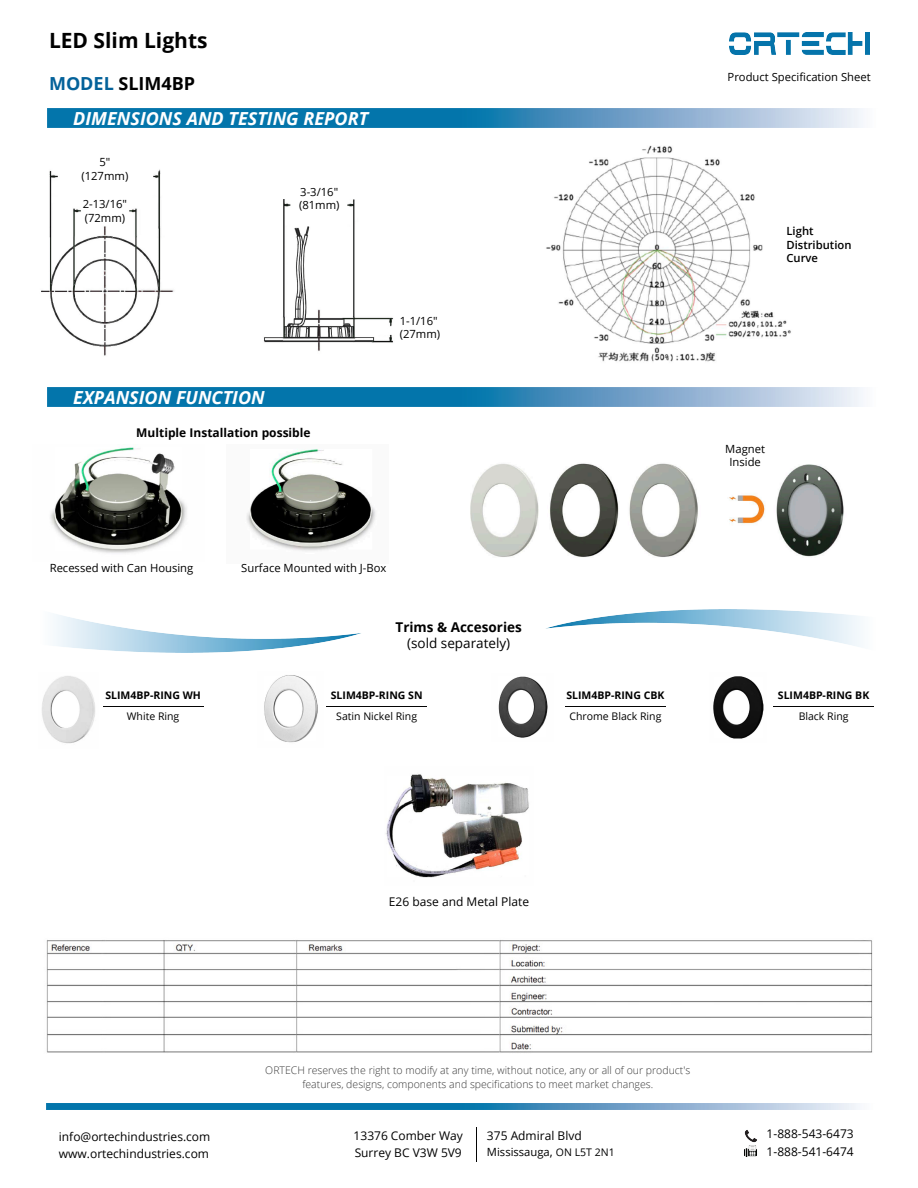
<style>
.page{position:relative;width:918px;height:1188px;background:#fff}
.page>*{position:absolute;margin:0;border:0;box-sizing:border-box;transform-origin:0 0}
.t1{font:700 21px "Open Sans";color:#000}
.t2{font:italic 700 18px "Open Sans";color:#fff}
.t3{font:700 18px "Open Sans";color:#000}
.t4{font:700 13.5px "Open Sans";color:#000}
.t5{font:13.5px "Open Sans";color:#000}
.t6{font:12px/18px "Open Sans";color:#000}
.t7{font:700 12px "Open Sans";color:#000}
.t8{font:11.25px/13.5px "Open Sans";color:#000}
.t9{font:600 11.25px/13.5px "Open Sans";color:#000}
.t10{font:300 10.5px/14.7px "Open Sans";color:#393939;text-align:center}
.t11{font:700 10.5px "Open Sans";color:#000}
.t12{font:10.5px "Open Sans";color:#000}
.s1{color:#04629a}
.s2{font-size:12px}
.s3{font-size:10.5px}
</style>
<div class="page">
<img style="left:546px;top:145px;width:245px;height:217px">
<img style="left:729px;top:33px;width:141px;height:22px">
<svg style="left:744px;top:1130px;width:13px;height:27px"></svg>
<img style="left:46px;top:1103px;width:814px;height:6px">
<img style="left:476px;top:1128px;width:1px;height:34px">
<img style="left:47px;top:108px;width:816px;height:20px">
<img style="left:47px;top:387px;width:816px;height:20px">
<img style="left:41px;top:169px;width:352px;height:187px">
<img style="left:50px;top:447px;width:137px;height:106px">
<img style="left:246px;top:449px;width:130px;height:103px">
<img style="left:470px;top:463px;width:374px;height:94px">
<img style="left:546px;top:609px;width:315px;height:38px">
<img style="left:54px;top:614px;width:307px;height:39px">
<img style="left:713px;top:676px;width:51px;height:63px">
<img style="left:42px;top:676px;width:53px;height:68px">
<img style="left:264px;top:675px;width:54px;height:68px">
<img style="left:498px;top:676px;width:50px;height:62px">
<img style="left:385px;top:774px;width:144px;height:104px">
<img style="left:46px;top:940px;width:827px;height:113px">
<h1 class="t1" style="left:49px;top:25px;width:160px">LED Slim Lights</h1>
<h2 class="t3" style="left:49px;top:71px;width:148px"><span class="s1">MODEL</span> SLIM4BP</h2>
<h2 class="t2" style="left:73px;top:106px;width:296px">DIMENSIONS AND TESTING REPORT</h2>
<p class="t8" style="left:81px;top:155px;width:48px;text-align:center">5" (127mm)</p>
<p class="t8" style="left:83px;top:197px;width:46px">2-13/16" (72mm)</p>
<p class="t8" style="left:299px;top:184px;width:42px">3-3/16" (81mm)</p>
<h2 class="t2" style="left:73px;top:385px;width:193px">EXPANSION FUNCTION</h2>
<p class="t7" style="left:136px;top:425px;width:176px">Multiple Installation possible</p>
<p class="t8" style="left:400px;top:314px;width:42px">1-1/16" (27mm)</p>
<p class="t8" style="left:50px;top:561px;width:145px">Recessed with Can Housing</p>
<p class="t8" style="left:241px;top:561px;width:147px">Surface Mounted with J-Box</p>
<p class="t4" style="left:396px;top:617px;width:128px">Trims &amp; Accesories</p>
<p class="t5" style="left:407px;top:634px;width:105px">(sold separately)</p>
<p class="t11" style="left:105px;top:687px;width:97px">SLIM4BP-RING WH</p>
<p class="t12" style="left:127px;top:709px;width:54px">White Ring</p>
<p class="t11" style="left:331px;top:687px;width:93px">SLIM4BP-RING SN</p>
<p class="t12" style="left:336px;top:709px;width:82px">Satin Nickel Ring</p>
<p class="t11" style="left:566px;top:687px;width:100px">SLIM4BP-RING CBK</p>
<p class="t12" style="left:570px;top:709px;width:93px">Chrome Black Ring</p>
<p class="t8" style="left:728px;top:70px;width:145px">Product Specification Sheet</p>
<p class="t9" style="left:787px;top:224px;width:67px">Light<br>Distribution<br>Curve</p>
<p class="t8" style="left:725px;top:441px;width:41px;text-align:center">Magnet<br>Inside</p>
<p class="t11" style="left:778px;top:687px;width:93px">SLIM4BP-RING BK</p>
<p class="t12" style="left:799px;top:709px;width:51px">Black Ring</p>
<p class="t6" style="left:389px;top:892px;width:142px">E26 base and Metal Plate</p>
<p class="t10" style="left:265px;top:1062px;width:426px">ORTECH reserves the right to modify at any time, without notice, any or all of our product's features, designs, components and specifications to meet market changes.</p>
<p class="t6" style="left:354px;top:1126px;width:111px">13376 Comber Way<br>Surrey BC V3W 5V9</p>
<p class="t6" style="left:59px;top:1128px;width:153px;line-height:16.8px">info@ortechindustries.com www.ortechindustries.com</p>
<p class="t6" style="left:487px;top:1126px;width:96px">375 Admiral Blvd</p>
<p class="t8" style="left:487px;top:1145px;width:129px">Mississauga<span class="s2">,</span> <span class="s3">ON L5T 2N1</span></p>
<p class="t6" style="left:767px;top:1125px;width:89px">1-888-543-6473<br>1-888-541-6474</p>
</div>
